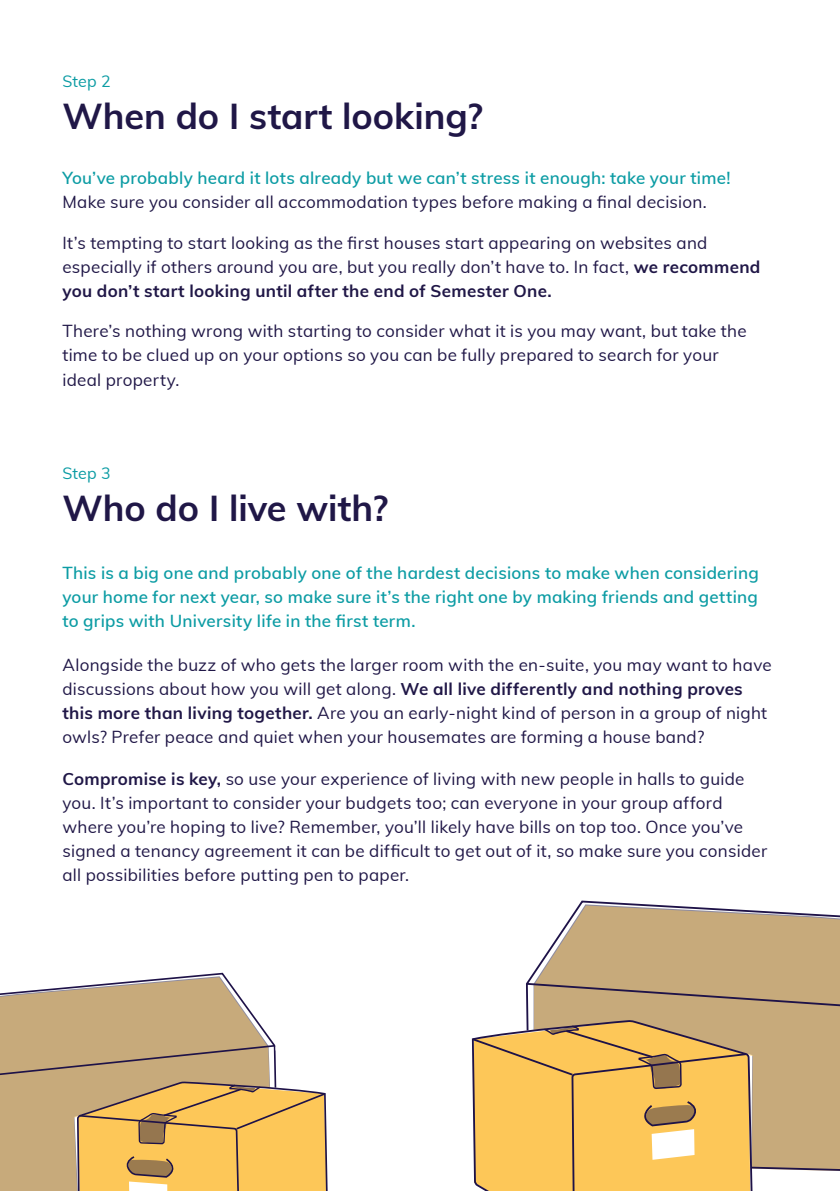
<style>
.page{position:relative;width:840px;height:1191px;background:#fff}
.page>*{position:absolute;margin:0;border:0;box-sizing:border-box;transform-origin:0 0}
.t1{font:700 36px "Muli";color:#201747}
.t2{font:17px/24px "Muli";letter-spacing:.015em;color:#201747}
.t3{font:600 17px/24px "Muli";letter-spacing:.015em;color:#0c9ca4;text-align:justify}
.t4{font:16px "Muli";letter-spacing:.01em;color:#0c9ca4}
.s1{font-weight:700}
</style>
<div class="page">
<svg style="left:471px;top:900px;width:368px;height:291px;background:#dcbb80"></svg>
<svg style="left:0;top:972px;width:328px;height:219px"></svg>
<p class="t4" style="left:62px;top:70px;width:50px">Step 2</p>
<h1 class="t1" style="left:62px;top:90px;width:421px">When do I start looking?</h1>
<p class="t3" style="left:62px;top:165px;width:669px">You’ve probably heard it lots already but we can’t stress it enough: take your time!</p>
<p class="t2" style="left:62px;top:189px;width:645px">Make sure you consider all accommodation types before making a final decision.</p>
<p class="t2" style="left:62px;top:230px;width:699px">It’s tempting to start looking as the first houses start appearing on websites and especially if others around you are, but you really don’t have to. In fact, <span class="s1">we recommend you don’t start looking until after the end of Semester One.</span></p>
<p class="t2" style="left:62px;top:318px;width:685px">There’s nothing wrong with starting to consider what it is you may want, but take the time to be clued up on your options so you can be fully prepared to search for your ideal property.</p>
<p class="t4" style="left:62px;top:462px;width:50px">Step 3</p>
<h1 class="t1" style="left:62px;top:482px;width:327px">Who do I live with?</h1>
<p class="t3" style="left:62px;top:560px;width:697px">This is a big one and probably one of the hardest decisions to make when considering your home for next year, so make sure it’s the right one by making friends and getting to grips with University life in the first term.</p>
<p class="t2" style="left:62px;top:652px;width:710px">Alongside the buzz of who gets the larger room with the en-suite, you may want to have discussions about how you will get along. <span class="s1">We all live differently and nothing proves this more than living together.</span> Are you an early-night kind of person in a group of night owls? Prefer peace and quiet when your housemates are forming a house band?</p>
<p class="t2" style="left:62px;top:766px;width:706px"><span class="s1">Compromise is key,</span> so use your experience of living with new people in halls to guide you. It’s important to consider your budgets too; can everyone in your group afford where you’re hoping to live? Remember, you’ll likely have bills on top too. Once you’ve signed a tenancy agreement it can be difficult to get out of it, so make sure you consider all possibilities before putting pen to paper.</p>
</div>
